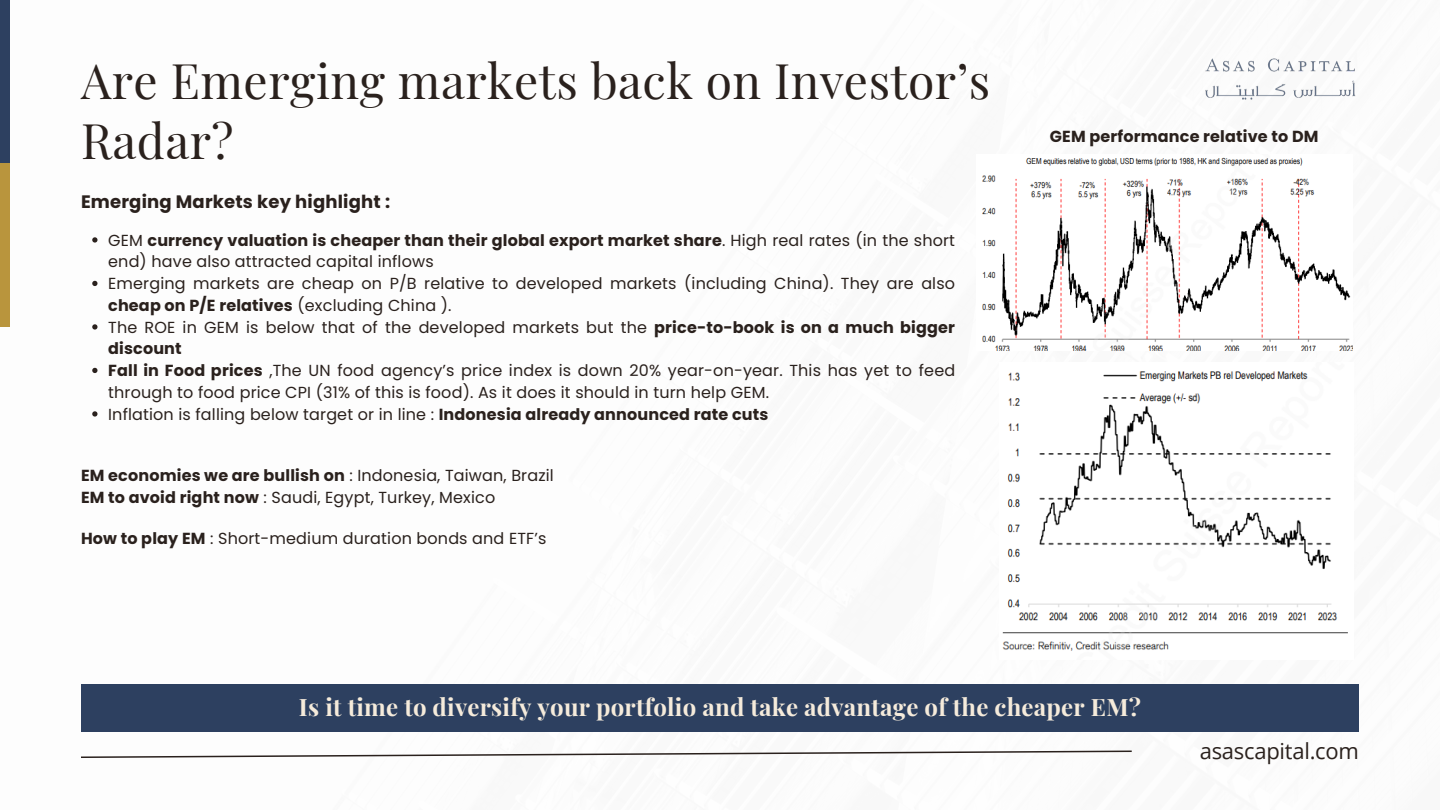
<style>
.page{position:relative;width:1440px;height:810px;background:#fff}
.page>*{position:absolute;margin:0;border:0;box-sizing:border-box;transform-origin:0 0}
.t1{font:48px/59.2px "Playfair Display";letter-spacing:.01em;color:#2a211d}
.t2{font:700 24px "Playfair Display";letter-spacing:.01em;color:#f5ebdb}
.t3{font:22px "Open Sans";letter-spacing:-.01em;color:#2a211d}
.t4{font:700 18px "Poppins";letter-spacing:.01em;color:#2a211d}
.t5{font:16px/21.8px "Poppins";letter-spacing:.01em;color:#2a211d}
.t6{font:700 16px "Poppins";letter-spacing:.01em;color:#2a211d}
.s1{font-weight:700}
.s2{font-weight:400}
</style>
<div class="page">
<div style="left:0;top:0;width:10px;height:163px;background:#2d4060"></div>
<div style="left:0;top:163px;width:10px;height:164px;background:#b9953d"></div>
<div style="left:81px;top:684px;width:1278px;height:48px;background:#2d4060"></div>
<img style="left:982px;top:157px;width:371px;height:194px">
<img style="left:1002px;top:371px;width:346px;height:280px">
<svg style="left:92px;top:237px;width:6px;height:6px"></svg>
<svg style="left:92px;top:281px;width:6px;height:5px"></svg>
<svg style="left:92px;top:324px;width:6px;height:6px"></svg>
<svg style="left:92px;top:368px;width:6px;height:5px"></svg>
<svg style="left:92px;top:411px;width:6px;height:6px"></svg>
<img style="left:1205px;top:58px;width:151px;height:42px">
<svg style="left:81px;top:750px;width:1051px;height:8px"></svg>
<p class="t1" style="left:81px;top:50px;width:911px">Are Emerging markets back on Investor’s<br>Radar?</p>
<p class="t4" style="left:81px;top:189px;width:311px">Emerging Markets key highlight :</p>
<p class="t5" style="left:108px;top:229px;width:848px">GEM <span class="s1">currency valuation is cheaper than their global export market share</span>. High real rates (in the short end) have also attracted capital inflows</p>
<p class="t5" style="left:108px;top:273px;width:848px">Emerging markets are cheap on P/B relative to developed markets (including China). They are also <span class="s1">cheap on P/E relatives</span> (excluding China ).</p>
<p class="t5" style="left:108px;top:316px;width:848px">The ROE in GEM is below that of the developed markets but the <span class="s1">price-to-book is on a much bigger discount</span></p>
<p class="t5" style="left:108px;top:360px;width:849px"><span class="s1">Fall in Food prices</span> ,The UN food agency’s price index is down 20% year-on-year. This has yet to feed through to food price CPI (31% of this is food). As it does it should in turn help GEM.</p>
<p class="t5" style="left:108px;top:403px;width:662px">Inflation is falling below target or in line : <span class="s1">Indonesia already announced rate cuts</span></p>
<p class="t6" style="left:81px;top:464px;width:474px">EM economies we are bullish on <span class="s2">: Indonesia, Taiwan, Brazil</span></p>
<p class="t5" style="left:81px;top:486px;width:416px"><span class="s1">EM to avoid right now</span> : Saudi, Egypt, Turkey, Mexico</p>
<p class="t5" style="left:81px;top:527px;width:467px"><span class="s1">How to play EM</span> : Short-medium duration bonds and ETF’s</p>
<p class="t6" style="left:1050px;top:125px;width:270px">GEM performance relative to DM</p>
<p class="t2" style="left:299px;top:690px;width:844px">Is it time to diversify your portfolio and take advantage of the cheaper EM?</p>
<p class="t3" style="left:1200px;top:736px;width:161px">asascapital.com</p>
</div>
